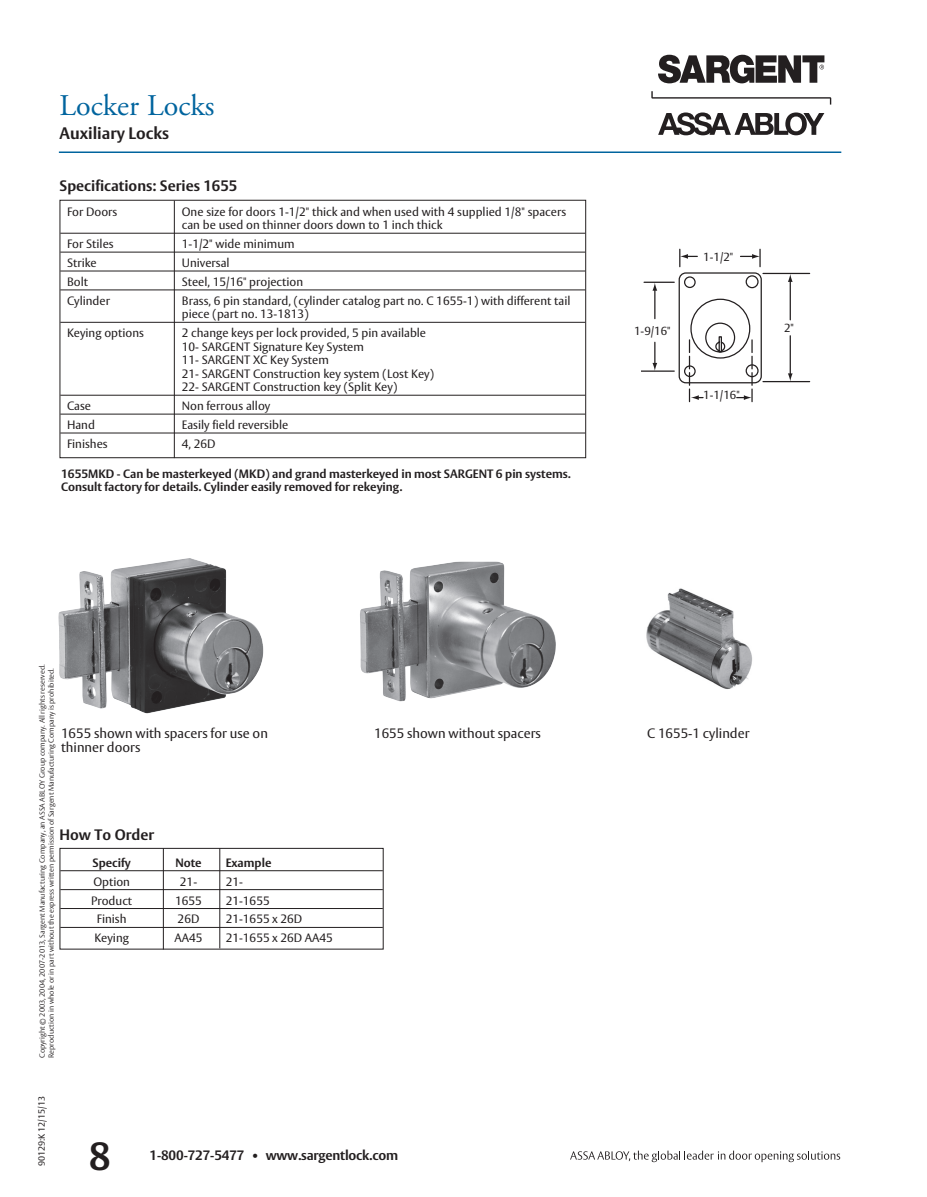
<style>
.page{position:relative;width:927px;height:1197px;background:#fff}
.page>*{position:absolute;margin:0;border:0;box-sizing:border-box;transform-origin:0 0}
.t1{font:700 39px "ASSA Vesta";color:#231f20}
.t2{font:30px "Adobe Garamond Pro";color:#00649e}
.t3{font:700 16.5px "ASSA Vesta";color:#231f20}
.t4{font:700 15px "ASSA Vesta";color:#231f20}
.t5{font:13.5px/14.2px "ASSA Vesta";color:#231f20}
.t6{font:700 13.5px "ASSA Vesta";letter-spacing:-.015em;color:#231f20}
.t7{font:12px/13.5px "ASSA Vesta";color:#231f20}
.t8{font:700 12px/13.5px "ASSA Vesta";color:#231f20}
.t9{font:11.7px "ASSA Vesta";color:#231f20}
.t10{font:9px "ASSA Vesta";color:#231f20}
.t11{font:300 7.5px/9px "ASSA Vesta";color:#231f20}
</style>
<div class="page">
<svg style="left:651px;top:91px;width:180px;height:14px"></svg>
<svg style="left:658px;top:112px;width:166px;height:23px"></svg>
<svg style="left:658px;top:55px;width:166px;height:28px"></svg>
<svg style="left:570px;top:1151px;width:270px;height:11px"></svg>
<hr style="left:59px;top:152px;width:782px;height:1px;background:#00649e">
<hr style="left:60px;top:233px;width:525px;height:1px;background:#231f20">
<hr style="left:60px;top:252px;width:525px;height:1px;background:#231f20">
<hr style="left:60px;top:271px;width:525px;height:1px;background:#231f20">
<hr style="left:60px;top:290px;width:525px;height:1px;background:#231f20">
<hr style="left:60px;top:322px;width:525px;height:1px;background:#231f20">
<hr style="left:60px;top:395px;width:525px;height:1px;background:#231f20">
<hr style="left:60px;top:414px;width:525px;height:1px;background:#231f20">
<hr style="left:60px;top:433px;width:525px;height:1px;background:#231f20">
<div style="left:60px;top:200px;width:526px;height:258px;border:1px solid #231f20"></div>
<hr style="left:60px;top:870px;width:323px;height:1px;background:#231f20">
<hr style="left:60px;top:889px;width:323px;height:1px;background:#231f20">
<hr style="left:60px;top:908px;width:323px;height:1px;background:#231f20">
<hr style="left:60px;top:927px;width:323px;height:1px;background:#231f20">
<div style="left:60px;top:848px;width:324px;height:102px;border:1px solid #231f20"></div>
<hr style="left:163px;top:848px;width:1px;height:101px;background:#231f20">
<hr style="left:219px;top:848px;width:1px;height:100px;background:#231f20">
<hr style="left:881px;top:334px;width:1px;height:44px;background:#231f20">
<hr style="left:881px;top:267px;width:1px;height:49px;background:#231f20">
<svg style="left:678px;top:249px;width:133px;height:153px"></svg>
<hr style="left:644px;top:282px;width:30px;height:1px;background:#231f20">
<hr style="left:654px;top:289px;width:1px;height:30px;background:#231f20">
<svg style="left:652px;top:283px;width:5px;height:8px"></svg>
<hr style="left:642px;top:371px;width:32px;height:1px;background:#231f20">
<svg style="left:652px;top:342px;width:5px;height:29px"></svg>
<img style="left:58px;top:558px;width:205px;height:155px">
<img style="left:360px;top:562px;width:196px;height:140px">
<img style="left:646px;top:588px;width:106px;height:101px">
<hr style="left:174px;top:201px;width:1px;height:257px;background:#231f20">
<h2 class="t2" style="left:60px;top:87px;width:157px">Locker Locks</h2>
<h3 class="t3" style="left:60px;top:123px;width:111px">Auxiliary Locks</h3>
<p class="t4" style="left:60px;top:176px;width:179px">Specifications: Series 1655</p>
<p class="t7" style="left:67px;top:205px;width:52px">For Doors</p>
<p class="t7" style="left:182px;top:205px;width:386px">One size for doors 1-1/2" thick and when used with 4 supplied 1/8" spacers can be used on thinner doors down to 1 inch thick</p>
<p class="t7" style="left:67px;top:238px;width:48px">For Stiles</p>
<p class="t7" style="left:182px;top:238px;width:114px">1-1/2" wide minimum</p>
<p class="t7" style="left:67px;top:257px;width:31px">Strike</p>
<p class="t7" style="left:182px;top:257px;width:49px">Universal</p>
<p class="t7" style="left:67px;top:276px;width:23px">Bolt</p>
<p class="t7" style="left:182px;top:276px;width:123px">Steel, 15/16" projection</p>
<p class="t7" style="left:67px;top:294px;width:45px">Cylinder</p>
<p class="t7" style="left:182px;top:294px;width:390px">Brass, 6 pin standard, (cylinder catalog part no. C 1655-1) with different tail piece (part no. 13-1813)</p>
<p class="t7" style="left:67px;top:327px;width:79px">Keying options</p>
<p class="t7" style="left:182px;top:327px;width:254px">2 change keys per lock provided, 5 pin available 10- SARGENT Signature Key System<br>11- SARGENT XC Key System<br>21- SARGENT Construction key system (Lost Key)<br>22- SARGENT Construction key (Split Key)</p>
<p class="t7" style="left:67px;top:400px;width:26px">Case</p>
<p class="t7" style="left:182px;top:400px;width:90px">Non ferrous alloy</p>
<p class="t7" style="left:67px;top:419px;width:29px">Hand</p>
<p class="t7" style="left:182px;top:419px;width:108px">Easily field reversible</p>
<p class="t7" style="left:67px;top:438px;width:42px">Finishes</p>
<p class="t7" style="left:182px;top:438px;width:35px">4, 26D</p>
<p class="t8" style="left:61px;top:467px;width:511px">1655MKD - Can be masterkeyed (MKD) and grand masterkeyed in most SARGENT 6 pin systems.<br>Consult factory for details. Cylinder easily removed for rekeying.</p>
<p class="t9" style="left:634px;top:324px;width:38px">1-9/16"</p>
<p class="t9" style="left:703px;top:249px;width:31px">1-1/2"</p>
<p class="t9" style="left:703px;top:388px;width:38px">1-1/16"</p>
<p class="t9" style="left:784px;top:321px;width:11px">2"</p>
<p class="t11" style="left:38px;top:1058px;width:395px;rotate:-90deg">Copyright © 2003, 2004, 2007-2013, Sargent Manufacturing Company, an ASSA ABLOY Group company. All rights reserved.<br>Reproduction in whole or in part without the express written permission of Sargent Manufacturing Company is prohibited.</p>
<p class="t5" style="left:61px;top:727px;width:208px">1655 shown with spacers for use on thinner doors</p>
<p class="t5" style="left:374px;top:727px;width:168px">1655 shown without spacers</p>
<p class="t4" style="left:60px;top:826px;width:96px">How To Order</p>
<p class="t8" style="left:93px;top:856px;width:40px">Specify</p>
<p class="t8" style="left:175px;top:856px;width:28px">Note</p>
<p class="t8" style="left:226px;top:856px;width:47px">Example</p>
<p class="t7" style="left:93px;top:875px;width:38px">Option</p>
<p class="t7" style="left:180px;top:875px;width:19px">21-</p>
<p class="t7" style="left:226px;top:875px;width:19px">21-</p>
<p class="t7" style="left:91px;top:894px;width:43px">Product</p>
<p class="t7" style="left:175px;top:894px;width:28px">1655</p>
<p class="t7" style="left:226px;top:894px;width:46px">21-1655</p>
<p class="t7" style="left:97px;top:913px;width:31px">Finish</p>
<p class="t7" style="left:178px;top:913px;width:23px">26D</p>
<p class="t7" style="left:226px;top:913px;width:78px">21-1655 x 26D</p>
<p class="t7" style="left:94px;top:932px;width:36px">Keying</p>
<p class="t7" style="left:175px;top:932px;width:30px">AA45</p>
<p class="t7" style="left:226px;top:932px;width:109px">21-1655 x 26D AA45</p>
<p class="t10" style="left:36px;top:1166px;width:71px;rotate:-90deg">90129:K 12/15/13</p>
<h1 class="t1" style="left:89px;top:1133px;width:24px">8</h1>
<p class="t6" style="left:150px;top:1147px;width:250px">1-800-727-5477 • www.sargentlock.com</p>
<p class="t5" style="left:647px;top:727px;width:104px">C 1655-1 cylinder</p>
</div>
